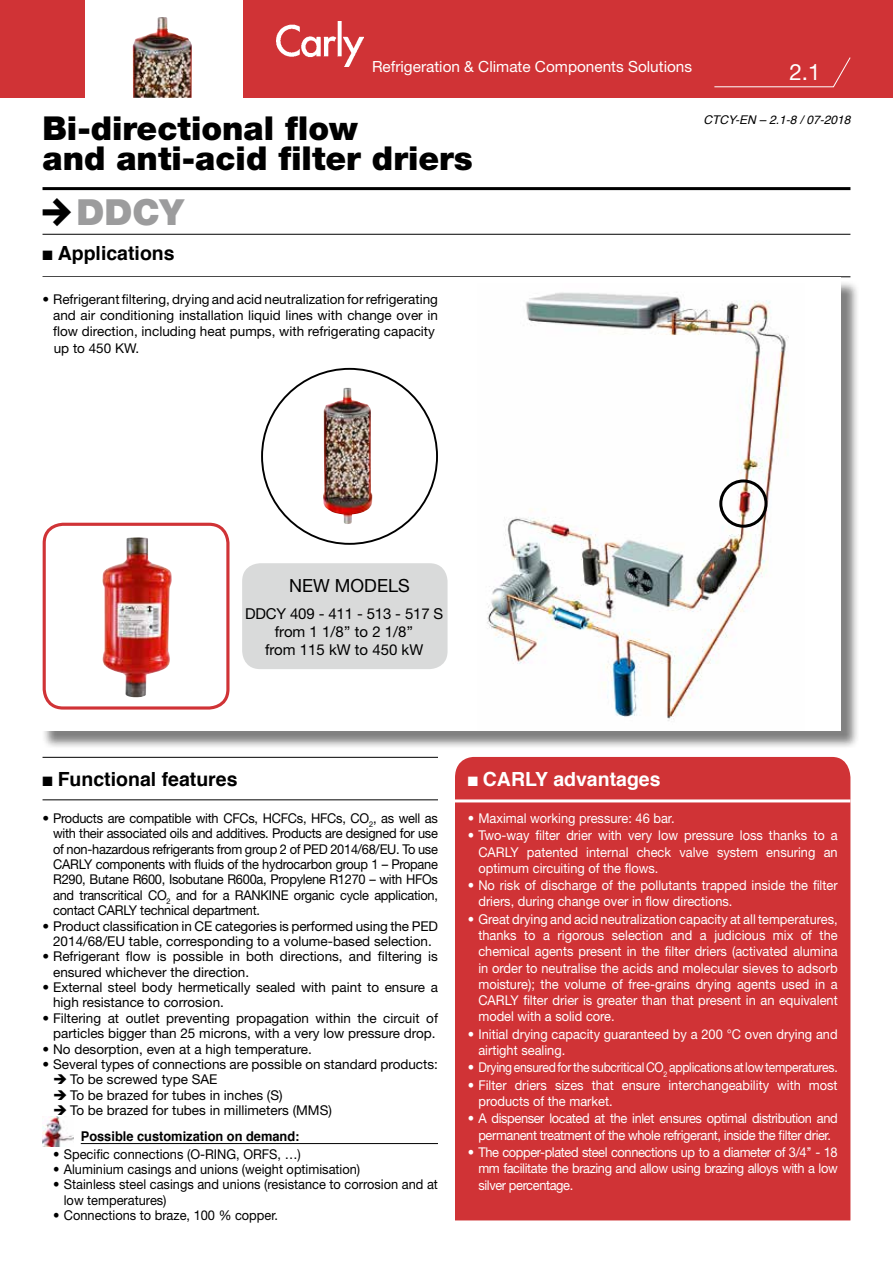
<style>
.page{position:relative;width:893px;height:1263px;background:#fff}
.page>*{position:absolute;margin:0;border:0;box-sizing:border-box;transform-origin:0 0}
.t1{font:900 36px "Helvetica Neue";color:#9c9c9d}
.t2{font:900 33px/30px "Helvetica Neue";color:#000}
.t3{font:22.5px "Helvetica Neue";color:#fff}
.t4{font:700 19.5px "Helvetica";color:#000}
.t5{font:700 19.5px "Helvetica";color:#fff}
.t6{font:18px "Helvetica Neue";color:#000}
.t7{font:15.3px "Helvetica Neue";color:#fff}
.t8{font:15px/18px "Helvetica Neue";letter-spacing:-.01em;color:#000;text-align:center}
.t9{font:13.5px/15.5px "Helvetica Neue";color:#000}
.t10{font:13.5px/16.2px "Helvetica Neue";color:#fff;text-align:justify;scale:.95 1}
.t11{font:13.5px/15.5px "Helvetica Neue";color:#000;scale:.95 1}
.t12{font:13.5px/16.2px "Helvetica Neue";letter-spacing:-.03em;color:#fff;text-align:center;scale:.95 1}
.t13{font:13.5px "Helvetica Neue";letter-spacing:-.02em;color:#fff;scale:.95 1}
.t14{font:700 13.5px "Helvetica";color:#000;scale:.95 1}
.t15{font:italic 12px "Helvetica";color:#000}
</style>
<div class="page">
<div style="left:0;top:0;width:893px;height:98px;background:#d03336"></div>
<div style="left:455px;top:757px;width:395px;height:463px;background:#d03336"></div>
<hr style="left:43px;top:187px;width:807px;height:3px;background:#000">
<hr style="left:43px;top:234px;width:807px;height:1px;background:#000">
<hr style="left:43px;top:276px;width:807px;height:1px;background:#000">
<hr style="left:43px;top:757px;width:395px;height:1px;background:#000">
<hr style="left:43px;top:799px;width:395px;height:1px;background:#000">
<hr style="left:455px;top:799px;width:395px;height:3px;background:#fff">
<div style="left:85px;top:0;width:157px;height:99px;background:#fff"></div>
<img style="left:276px;top:21px;width:88px;height:45px">
<svg style="left:714px;top:57px;width:137px;height:31px"></svg>
<img style="left:133px;top:17px;width:59px;height:81px">
<div style="left:42px;top:279px;width:817px;height:471px;background:#000;opacity:.5"></div>
<div style="left:39px;top:277px;width:802px;height:454px;background:#fff"></div>
<img style="left:487px;top:292px;width:302px;height:429px">
<div style="left:719px;top:479px;width:48px;height:49px;border:3px solid #000;border-radius:50%"></div>
<img style="left:323px;top:388px;width:49px;height:136px">
<img style="left:102px;top:537px;width:70px;height:160px">
<div style="left:43px;top:523px;width:186px;height:186px;border:3px solid #d03336;border-radius:19px"></div>
<hr style="left:81px;top:1143px;width:357px;height:1px;background:#000">
<img style="left:43px;top:1117px;width:31px;height:29px">
<div style="left:242px;top:563px;width:206px;height:106px;background:#d9dada;border-radius:18px"></div>
<p class="t7" style="left:372px;top:57px;width:322px">Refrigeration &amp; Climate Components Solutions</p>
<h3 class="t3" style="left:789px;top:58px;width:33px">2.1</h3>
<h2 class="t2" style="left:43px;top:113px;width:432px">Bi-directional flow<br>and anti-acid filter driers</h2>
<p class="t15" style="left:703px;top:110px;width:148px">CTCY-EN – 2.1-8 / 07-2018</p>
<h1 class="t1" style="left:77px;top:190px;width:109px">DDCY</h1>
<h3 class="t4" style="left:43px;top:238px;width:134px">■ Applications</h3>
<p class="t9" style="left:53px;top:291px;width:386px;line-height:16.2px;text-indent:-11px">• Refrigerant filtering, drying and acid neutralization for refrigerating and air conditioning installation liquid lines with change over in flow direction, including heat pumps, with refrigerating capacity up to 450 KW.</p>
<h3 class="t6" style="left:289px;top:573px;width:122px">NEW MODELS</h3>
<p class="t8" style="left:245px;top:604px;width:200px">DDCY 409 - 411 - 513 - 517 S from 1 1/8’’ to 2 1/8’’<br>from 115 kW to 450 kW</p>
<h3 class="t4" style="left:43px;top:763px;width:197px">■ Functional features</h3>
<h3 class="t5" style="left:468px;top:763px;width:194px">■ CARLY advantages</h3>
<p class="t10" style="left:468px;top:810px;width:219px">• Maximal working pressure: 46 bar.</p>
<p class="t10" style="left:478px;top:827px;width:380px;text-indent:-11px">• Two-way filter drier with very low pressure loss thanks to a CARLY patented internal check valve system ensuring an optimum circuiting of the flows.</p>
<p class="t10" style="left:478px;top:877px;width:380px;text-indent:-11px">• No risk of discharge of the pollutants trapped inside the filter driers, during change over in flow directions.</p>
<p class="t10" style="left:478px;top:911px;width:380px;text-indent:-11px">• Great drying and acid neutralization capacity at all temperatures, thanks to a rigorous selection and a judicious mix of the chemical agents present in the filter driers (activated alumina in order to neutralise the acids and molecular sieves to adsorb moisture); the volume of free-grains drying agents used in a CARLY filter drier is greater than that present in an equivalent model with a solid core.</p>
<p class="t10" style="left:478px;top:1025px;width:380px;text-indent:-11px">• Initial drying capacity guaranteed by a 200 °C oven drying and airtight sealing.</p>
<p class="t13" style="left:468px;top:1059px;width:391px">• Drying ensured for the subcritical CO<sub>2</sub> applications at low temperatures.</p>
<p class="t10" style="left:478px;top:1077px;width:380px;text-indent:-11px">• Filter driers sizes that ensure interchangeability with most products of the market.</p>
<p class="t12" style="left:468px;top:1110px;width:391px">• A dispenser located at the inlet ensures optimal distribution and permanent treatment of the whole refrigerant, inside the filter drier.</p>
<p class="t10" style="left:478px;top:1144px;width:380px;text-indent:-11px">• The copper-plated steel connections up to a diameter of 3/4’’ - 18 mm facilitate the brazing and allow using brazing alloys with a low silver percentage.</p>
<p class="t9" style="left:53px;top:810px;width:386px;text-align:justify;text-indent:-11px">• Products are compatible with CFCs, HCFCs, HFCs, CO<sub>2</sub>, as well as with their associated oils and additives. Products are designed for use of non-hazardous refrigerants from group 2 of PED 2014/68/EU. To use CARLY components with fluids of the hydrocarbon group 1 – Propane R290, Butane R600, Isobutane R600a, Propylene R1270 – with HFOs and transcritical CO<sub>2</sub> and for a RANKINE organic cycle application, contact CARLY technical department.</p>
<p class="t9" style="left:43px;top:918px;width:397px;text-align:center">• Product classification in CE categories is performed using the PED<br>2014/68/EU table, corresponding to a volume-based selection.</p>
<p class="t9" style="left:53px;top:948px;width:386px;text-indent:-11px">• Refrigerant flow is possible in both directions, and filtering is ensured whichever the direction.</p>
<p class="t9" style="left:53px;top:979px;width:386px;text-indent:-11px">• External steel body hermetically sealed with paint to ensure a high resistance to corrosion.</p>
<p class="t9" style="left:43px;top:1010px;width:397px;text-align:right">• Filtering at outlet preventing propagation within the circuit of particles bigger than 25 microns, with a very low pressure drop.</p>
<p class="t9" style="left:43px;top:1041px;width:271px">• No desorption, even at a high temperature.</p>
<p class="t9" style="left:43px;top:1056px;width:397px">• Several types of connections are possible on standard products:</p>
<p class="t9" style="left:53px;top:1071px;width:166px">➔ To be screwed type SAE</p>
<p class="t9" style="left:53px;top:1087px;width:231px">➔ To be brazed for tubes in inches (S)</p>
<p class="t9" style="left:53px;top:1102px;width:280px">➔ To be brazed for tubes in millimeters (MMS)</p>
<p class="t14" style="left:81px;top:1125px;width:232px">Possible customization on demand:</p>
<p class="t11" style="left:53px;top:1146px;width:262px">• Specific connections (O-RING, ORFS, …)</p>
<p class="t11" style="left:53px;top:1161px;width:325px">• Aluminium casings and unions (weight optimisation)</p>
<p class="t11" style="left:64px;top:1176px;width:395px;text-indent:-11px">• Stainless steel casings and unions (resistance to corrosion and at low temperatures)</p>
<p class="t11" style="left:53px;top:1207px;width:238px">• Connections to braze, 100 % copper.</p>
</div>
